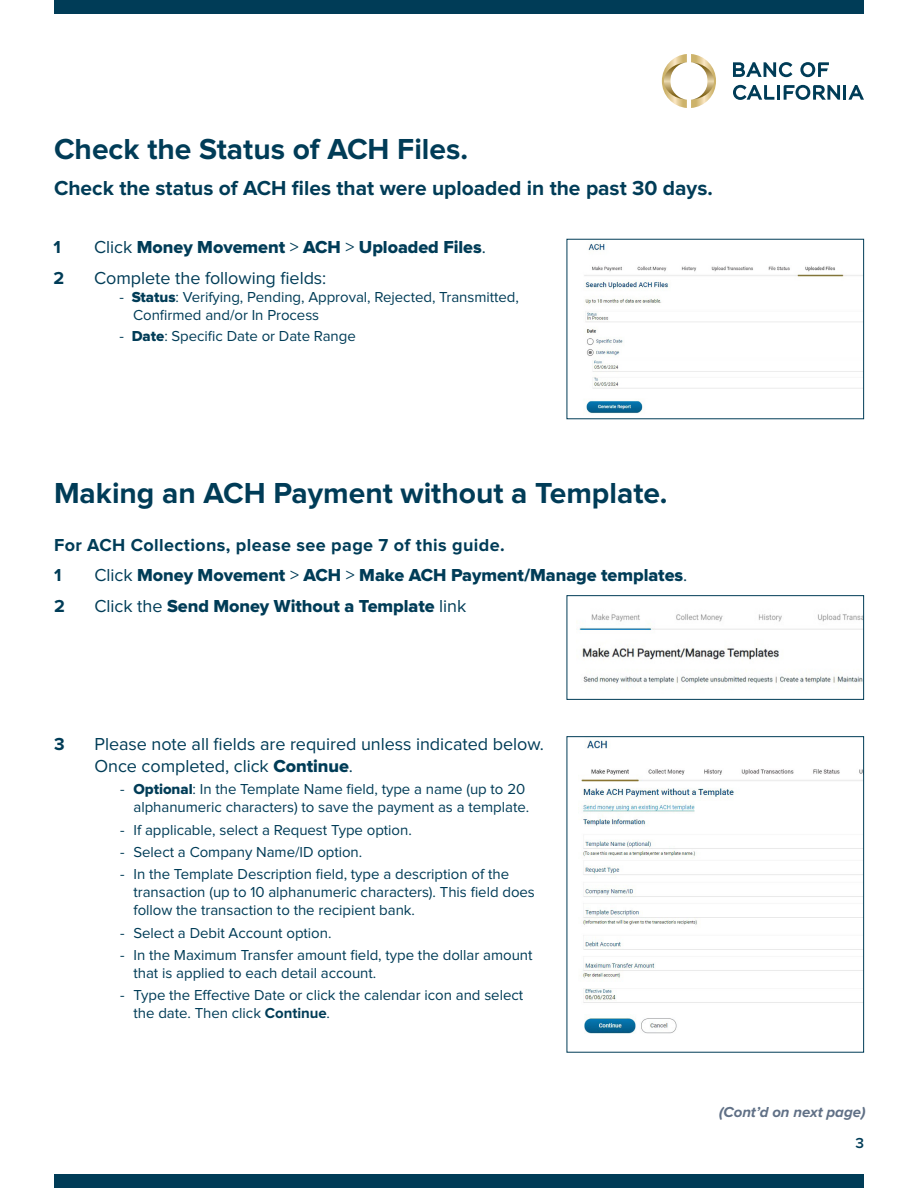
<style>
.page{position:relative;width:918px;height:1188px;background:#fff}
.page>*{position:absolute;margin:0;border:0;box-sizing:border-box;transform-origin:0 0}
.t1{font:700 30px "Proxima Nova";color:#003c57}
.t2{font:700 21px "Proxima Nova";color:#003c57}
.t3{font:18px "Proxima Nova Extrabld";letter-spacing:-.005em;color:#003c57}
.t4{font:18px "Proxima Nova";letter-spacing:-.005em;color:#003c57}
.t5{font:700 18px "Proxima Nova";letter-spacing:.02em;color:#003c57}
.t6{font:15px/18px "Proxima Nova";letter-spacing:-.005em;color:#003c57}
.t7{font:italic 700 15px "Proxima Nova";letter-spacing:-.005em;color:#607086}
.t8{font:600 15px "Proxima Nova";color:#003c57}
.s1{font-family:"Proxima Nova"}
.s2{font-family:"Proxima Nova Extrabld"}
.s3{font-weight:700}
</style>
<div class="page">
<div style="left:54px;top:0;width:810px;height:14px;background:#003c57"></div>
<div style="left:54px;top:1174px;width:810px;height:14px;background:#003c57"></div>
<svg style="left:662px;top:54px;width:54px;height:54px"></svg>
<svg style="left:733px;top:62px;width:131px;height:38px"></svg>
<img style="left:584px;top:243px;width:278px;height:171px">
<img style="left:579px;top:614px;width:283px;height:70px">
<div style="left:567px;top:595px;width:297px;height:105px;border:1px solid #003c57"></div>
<img style="left:581px;top:740px;width:281px;height:294px">
<div style="left:567px;top:736px;width:297px;height:317px;border:1px solid #003c57"></div>
<p class="t1" style="left:54px;top:135px;width:416px">Check the Status of ACH Files.</p>
<p class="t2" style="left:54px;top:178px;width:660px">Check the status of ACH files that were uploaded in the past 30 days.</p>
<p class="t5" style="left:54px;top:239px;width:9px">1</p>
<p class="t3" style="left:94px;top:239px;width:393px"><span class="s1">Click</span> Money Movement <span class="s1">&gt;</span> ACH <span class="s1">&gt;</span> Uploaded Files<span class="s1">.</span></p>
<p class="t5" style="left:54px;top:270px;width:12px">2</p>
<p class="t4" style="left:94px;top:270px;width:234px">Complete the following fields:</p>
<p class="t6" style="left:133px;top:288px;width:387px;text-indent:-14px">- <span class="s2">Status</span>: Verifying, Pending, Approval, Rejected, Transmitted,<br>Confi rmed and/or In Process</p>
<p class="t6" style="left:120px;top:328px;width:238px">- <span class="s2">Date</span>: Specific Date or Date Range</p>
<p class="t1" style="left:54px;top:479px;width:615px">Making an ACH Payment without a Template.</p>
<p class="t5" style="left:54px;top:537px;width:452px">For ACH Collections, please see page 7 of this guide.</p>
<p class="t5" style="left:54px;top:567px;width:9px">1</p>
<p class="t3" style="left:94px;top:567px;width:594px"><span class="s1">Click</span> Money Movement <span class="s1">&gt;</span> ACH <span class="s1">&gt;</span> Make ACH Payment/Manage templates<span class="s1">.</span></p>
<p class="t5" style="left:54px;top:597px;width:12px">2</p>
<p class="t3" style="left:94px;top:597px;width:373px"><span class="s1">Click the</span> Send Money Without a Template <span class="s1">link</span></p>
<p class="t5" style="left:54px;top:736px;width:12px">3</p>
<p class="t4" style="left:94px;top:736px;width:451px">Please note all fields are required unless indicated below.</p>
<p class="t4" style="left:94px;top:758px;width:260px">Once completed, click <span class="s2">Continue</span>.</p>
<p class="t6" style="left:120px;top:781px;width:411px;text-align:right">- <span class="s2">Optional</span>: In the Template Name field, type a name (up to 20 alphanumeric characters) to save the payment as a template.</p>
<p class="t6" style="left:120px;top:821px;width:293px">- If applicable, select a Request Type option.</p>
<p class="t6" style="left:120px;top:844px;width:244px">- Select a Company Name/ID option.</p>
<p class="t6" style="left:134px;top:866px;width:403px;text-indent:-14px">- In the Template Description field, type a description of the transaction (up to 10 alphanumeric characters). This field does follow the transaction to the recipient bank.</p>
<p class="t6" style="left:120px;top:924px;width:213px">- Select a Debit Account option.</p>
<p class="t6" style="left:134px;top:947px;width:401px;text-indent:-14px">- In the Maximum Transfer amount field, type the dollar amount that is applied to each detail account.</p>
<p class="t6" style="left:134px;top:987px;width:391px;text-indent:-14px">- Type the Effective Date or click the calendar icon and select the date. Then click <span class="s3">Continue</span>.</p>
<p class="t7" style="left:719px;top:1105px;width:148px">(Cont’d on next page)</p>
<p class="t8" style="left:855px;top:1136px;width:10px">3</p>
</div>
